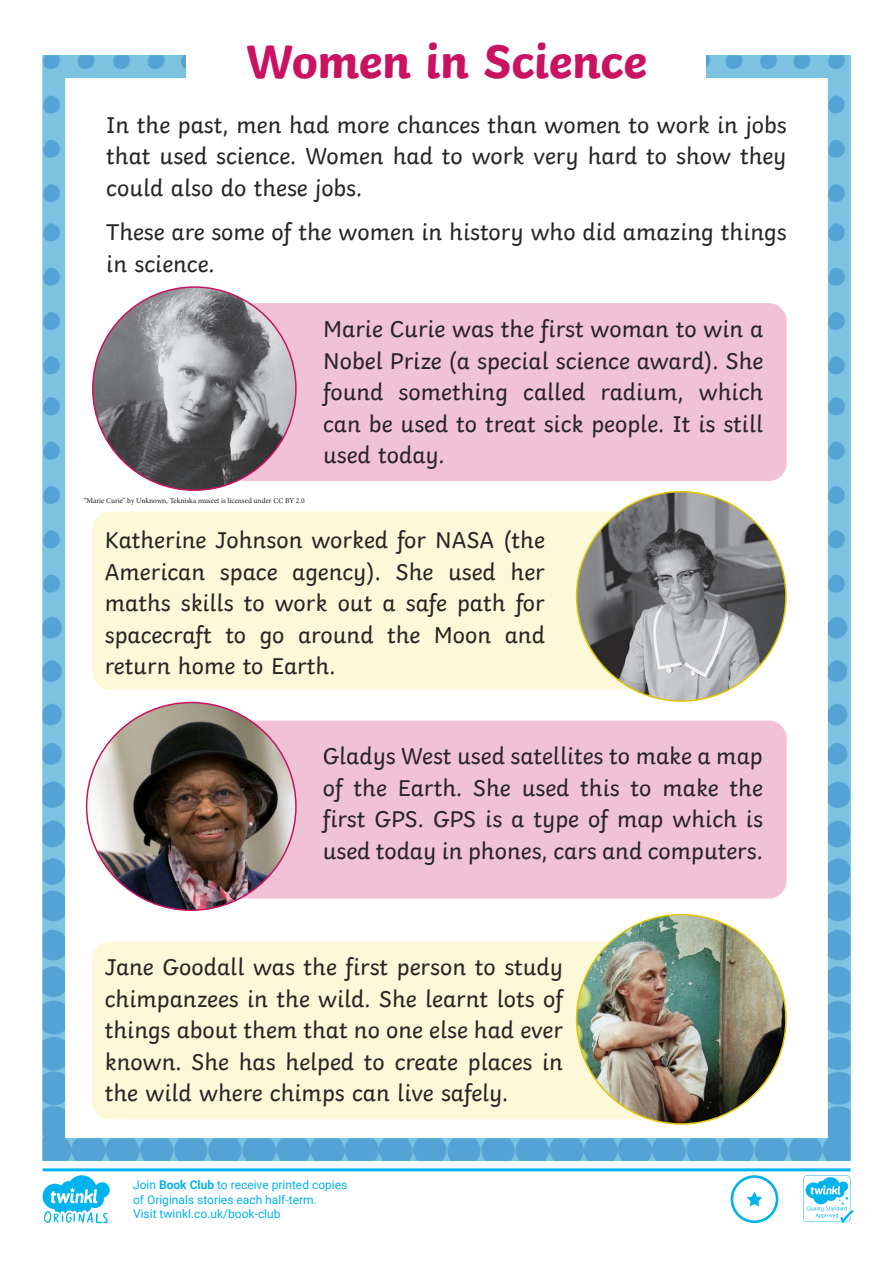
<style>
.page{position:relative;width:893px;height:1263px;background:#fff}
.page>*{position:absolute;margin:0;border:0;box-sizing:border-box;transform-origin:0 0}
.Heading_1{font:700 49.5px "Twinkl";letter-spacing:-.01em;color:#ca1262}
.KS1_Body_Copy{font:24px/31.5px "Twinkl";color:#282526;text-align:justify}
.t1{font:12px/14.4px "Roboto";color:#00b3ef}
.t2{font:7.5px "Minion Pro";color:#231f20}
.s1{font-weight:700}
</style>
<div class="page">
<img style="left:43px;top:55px;width:807px;height:1106px">
<div style="left:187px;top:24px;width:519px;height:75px;background:#fff"></div>
<img style="left:87px;top:703px;width:209px;height:207px">
<img style="left:577px;top:492px;width:209px;height:209px;border-radius:105px">
<img style="left:577px;top:914px;width:209px;height:210px;border-radius:105px">
<div style="left:227px;top:303px;width:560px;height:178px;background:#f1c1d6;border-radius:18px"></div>
<img style="left:93px;top:287px;width:203px;height:203px;border-radius:102px">
<svg style="left:43px;top:1168px;width:810px;height:56px"></svg>
<div style="left:400px;top:1190px;width:106px;height:24px;background:#fff"></div>
<p class="Heading_1" style="left:246px;top:20px;width:402px">Women in Science</p>
<p class="KS1_Body_Copy" style="left:106px;top:107px;width:682px">In the past, men had more chances than women to work in jobs that used science. Women had to work very hard to show they could also do these jobs.</p>
<p class="KS1_Body_Copy" style="left:106px;top:214px;width:682px">These are some of the women in history who did amazing things in science.</p>
<p class="t2" style="left:84px;top:495px;width:222px">“Marie Curie” by Unknown, Tekniska museet is licensed under CC BY 2.0</p>
<p class="KS1_Body_Copy" style="left:323px;top:311px;width:442px">Marie Curie was the first woman to win a Nobel Prize (a special science award). She found something called radium, which can be used to treat sick people. It is still used today.</p>
<p class="KS1_Body_Copy" style="left:105px;top:522px;width:442px">Katherine Johnson worked for NASA (the American space agency). She used her maths skills to work out a safe path for spacecraft to go around the Moon and return home to Earth.</p>
<p class="KS1_Body_Copy" style="left:323px;top:738px;width:442px">Gladys West used satellites to make a map of the Earth. She used this to make the first GPS. GPS is a type of map which is used today in phones, cars and computers.</p>
<p class="KS1_Body_Copy" style="left:105px;top:949px;width:460px">Jane Goodall was the first person to study chimpanzees in the wild. She learnt lots of things about them that no one else had ever known. She has helped to create places in the wild where chimps can live safely.</p>
<p class="t1" style="left:133px;top:1177px;width:216px">Join <span class="s1">Book Club</span> to receive printed copies of Originals stories each half-term.<br>Visit twinkl.co.uk/book-club</p>
</div>
